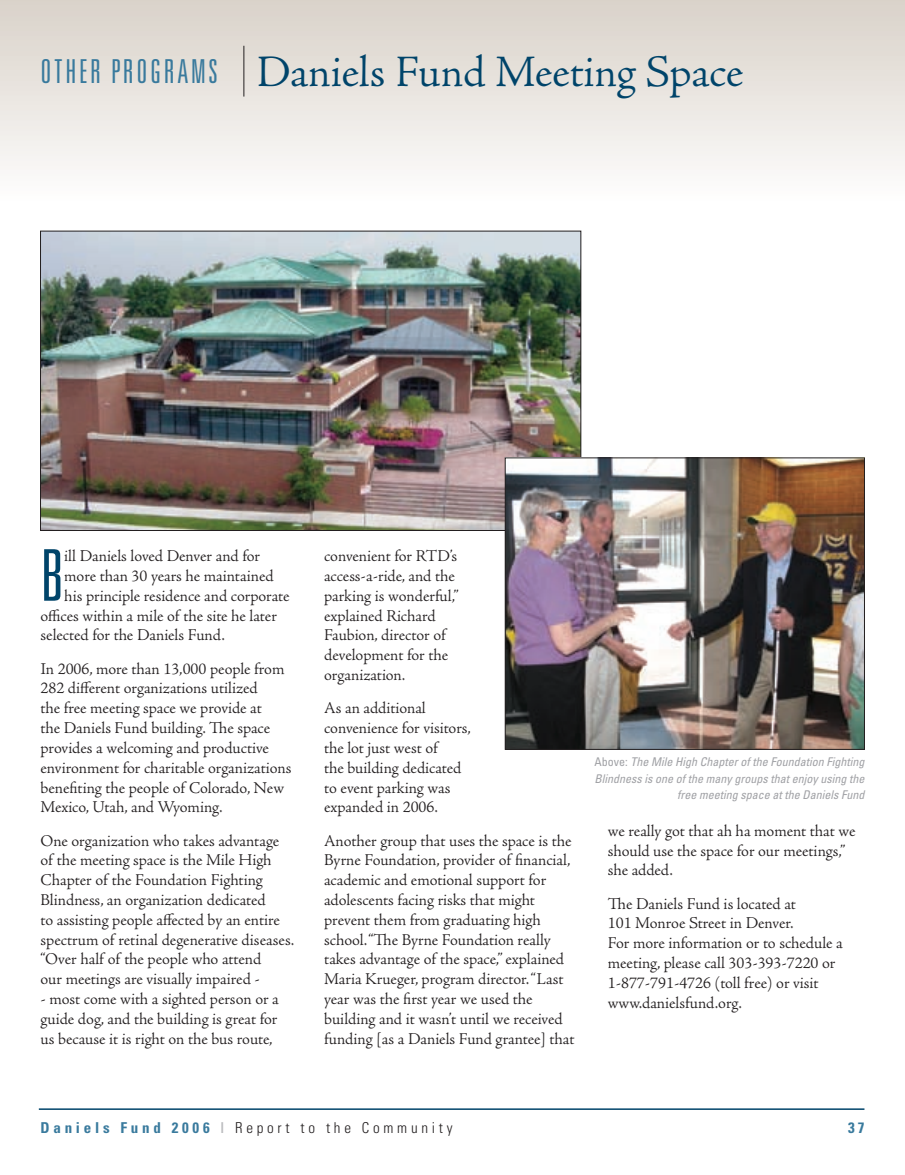
<style>
.page{position:relative;width:905px;height:1175px;background:#fff}
.page>*{position:absolute;margin:0;border:0;box-sizing:border-box;transform-origin:0 0}
.t1{font:300 ultra-condensed 71.4px "Univers";color:#00446a}
.t2{font:300 45px "Adobe Jenson Pro";letter-spacing:-.005em;color:#00446a}
.t3{font:300 ultra-condensed 33px "Univers";color:#397a9d}
.t4{font:300 16.5px/19.8px "Adobe Jenson Pro";letter-spacing:-.005em;color:#231f20}
.t5{font:300 condensed 15px "Univers";letter-spacing:.25em;color:#231f20}
.t6{font:700 condensed 15px "Univers";color:#397a9d}
.t7{font:italic condensed 12px/16.5px "Univers";color:#a0a1a5;text-align:right}
.s1{font-family:"Univers";font-stretch:ultra-condensed;font-size:33px;color:#397a9d}
.s2{font-style:normal}
.s3{font-weight:700;color:#397a9d}
.s4{font-weight:700;color:#bcbdc0}
</style>
<div class="page">
<hr style="left:39px;top:1108px;width:825px;height:1px;background:#00446a">
<div style="left:0;top:0;width:904px;height:204px;background:linear-gradient(to bottom,#d9d1c9,#fefefd)"></div>
<hr style="left:243px;top:46px;width:1px;height:51px;background:#231f20">
<img style="left:42px;top:233px;width:537px;height:296px">
<img style="left:507px;top:459px;width:355px;height:288px">
<div style="left:505px;top:457px;width:359px;height:292px;border:1px solid #231f20"></div>
<h3 class="t3" style="left:40px;top:54px;width:97px">OTHER PROGRA</h3>
<h2 class="t2" style="left:191px;top:47px;width:553px"><span class="s1">MS</span> Daniels Fund Meeting Space</h2>
<h1 class="t1" style="left:40px;top:538px;width:25px">B</h1>
<p class="t4" style="left:64px;top:546px;width:197px">ill Daniels loved Denver and for</p>
<p class="t4" style="left:64px;top:566px;width:211px">more than 30 years he maintained</p>
<p class="t4" style="left:64px;top:586px;width:227px">his principle residence and corporate</p>
<p class="t4" style="left:40px;top:606px;width:238px">offices within a mile of the site he later</p>
<p class="t4" style="left:40px;top:625px;width:186px">selected for the Daniels Fund.</p>
<p class="t4" style="left:40px;top:659px;width:252px">In 2006, more than 13,000 people from 282 different organizations utilized<br>the free meeting space we provide at<br>the Daniels Fund building. The space provides a welcoming and productive environment for charitable organizations benefiting the people of Colorado, New Mexico, Utah, and Wyoming.</p>
<p class="t4" style="left:40px;top:831px;width:255px">One organization who takes advantage of the meeting space is the Mile High Chapter of the Foundation Fighting Blindness, an organization dedicated<br>to assisting people affected by an entire spectrum of retinal degenerative diseases. “Over half of the people who attend<br>our meetings are visually impaired -</p>
<p class="t4" style="left:40px;top:989px;width:240px;text-align:justify">- most come with a sighted person or a guide dog, and the building is great for us because it is right on the bus route,</p>
<p class="t4" style="left:324px;top:546px;width:136px">convenient for RTD’s access-a-ride, and the parking is wonderful,” explained Richard<br>Faubion, director of development for the organization.</p>
<p class="t4" style="left:324px;top:698px;width:148px">As an additional convenience for visitors, the lot just west of<br>the building dedicated to event parking was expanded in 2006.</p>
<p class="t4" style="left:324px;top:831px;width:252px">Another group that uses the space is the Byrne Foundation, provider of financial, academic and emotional support for adolescents facing risks that might prevent them from graduating high school. “The Byrne Foundation really takes advantage of the space,” explained Maria Krueger, program director. “Last year was the first year we used the building and it wasn’t until we received funding [as a Daniels Fund grantee] that</p>
<p class="t4" style="left:608px;top:821px;width:249px">we really got that ah ha moment that we should use the space for our meetings,” she added.</p>
<p class="t7" style="left:594px;top:753px;width:271px"><span class="s2">Above:</span> The Mile High Chapter of the Foundation Fighting<br>Blindness is one of the many groups that enjoy using the free meeting space at the Daniels Fund</p>
<p class="t4" style="left:608px;top:894px;width:236px">The Daniels Fund is located at<br>101 Monroe Street in Denver.<br>For more information or to schedule a meeting, please call 303-393-7220 or<br>1-877-791-4726 (toll free) or visit www.danielsfund.org.</p>
<p class="t5" style="left:40px;top:1118px;width:413px"><span class="s3">Daniels Fund 2006</span> <span class="s4">|</span> Report to the Community</p>
<p class="t6" style="left:848px;top:1118px;width:18px">37</p>
</div>
